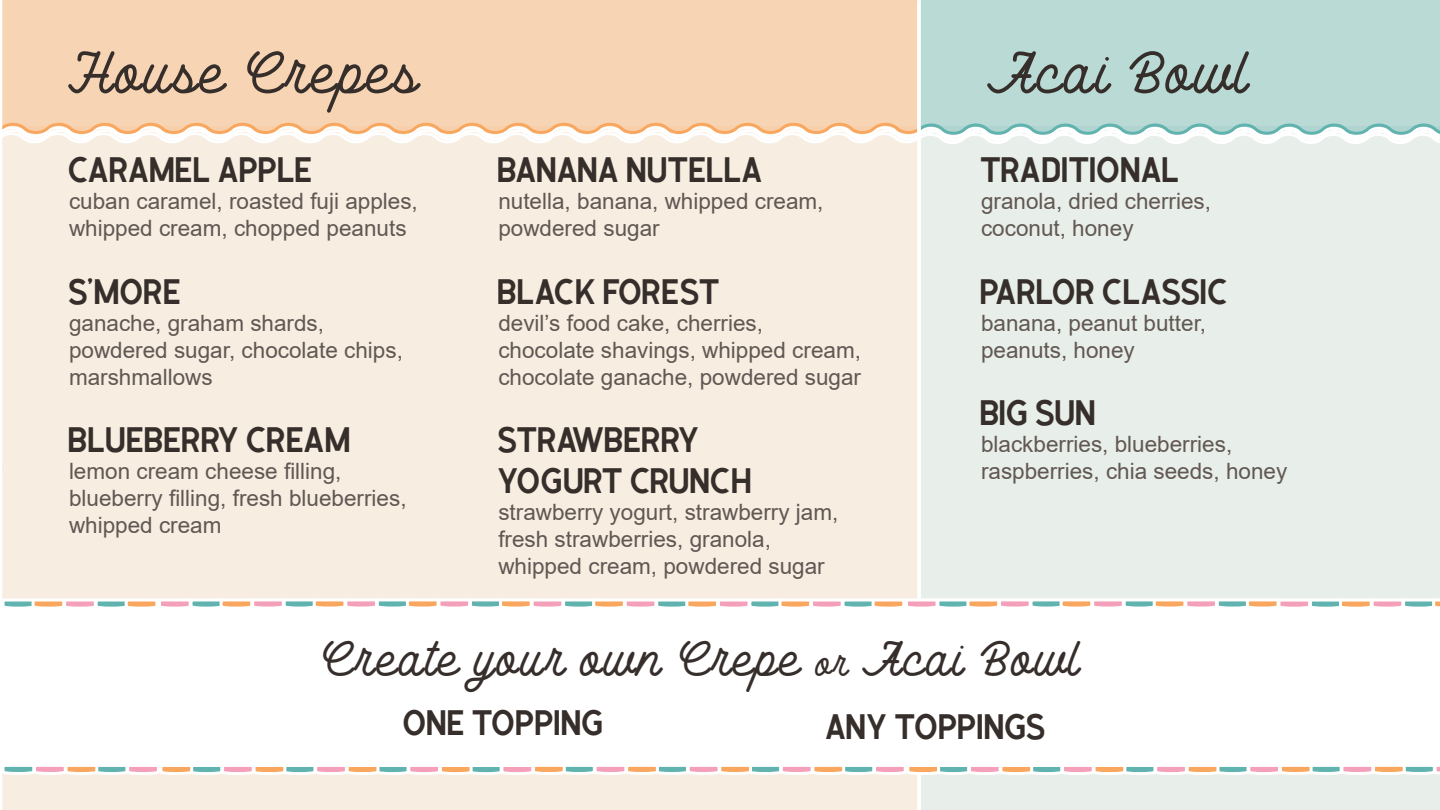
<style>
.page{position:relative;width:1440px;height:810px;background:#fff}
.page>*{position:absolute;margin:0;border:0;box-sizing:border-box;transform-origin:0 0}
.t1{font:54px "Monoline Script";letter-spacing:.05em;color:#362e2b}
.t2{font:45px "Monoline Script";letter-spacing:.05em;color:#362e2b}
.t3{font:33.75px/40.5px "Caligor Sans Clean";letter-spacing:.01em;color:#362e2b}
.t4{font:22.5px/27px "Arial";color:#615753}
.s1{font-size:33.75px}
</style>
<div class="page">
<div style="left:920px;top:127px;width:520px;height:683px;background:#e8eee9"></div>
<div style="left:2px;top:127px;width:917px;height:683px;background:#f7ede1"></div>
<div style="left:2px;top:606px;width:1438px;height:164px;background:#fff"></div>
<div style="left:919px;top:0;width:521px;height:133px;background:#b9dad5"></div>
<div style="left:2px;top:0;width:916px;height:133px;background:#f7d5b4"></div>
<svg style="left:2px;top:119px;width:1438px;height:25px"></svg>
<hr style="left:917px;top:0;width:4px;height:810px;background:#fff">
<svg style="left:2px;top:598px;width:1438px;height:9px;background:#e1d4cc"></svg>
<svg style="left:2px;top:766px;width:1438px;height:9px"></svg>
<p class="t1" style="left:69px;top:40px;width:351px">House Crepes</p>
<p class="t3" style="left:69px;top:149px;width:246px">CARAMEL APPLE</p>
<p class="t4" style="left:69px;top:188px;width:350px">cuban caramel, roasted fuji apples, whipped cream, chopped peanuts</p>
<p class="t3" style="left:69px;top:271px;width:114px">S’MORE</p>
<p class="t4" style="left:69px;top:309px;width:335px">ganache, graham shards, powdered sugar, chocolate chips, marshmallows</p>
<p class="t3" style="left:69px;top:419px;width:284px">BLUEBERRY CREAM</p>
<p class="t4" style="left:69px;top:458px;width:339px">lemon cream cheese filling, blueberry filling, fresh blueberries, whipped cream</p>
<p class="t3" style="left:498px;top:149px;width:267px">BANANA NUTELLA</p>
<p class="t4" style="left:498px;top:188px;width:327px">nutella, banana, whipped cream, powdered sugar</p>
<p class="t3" style="left:498px;top:271px;width:224px">BLACK FOREST</p>
<p class="t4" style="left:498px;top:309px;width:364px">devil’s food cake, cherries, chocolate shavings, whipped cream, chocolate ganache, powdered sugar</p>
<p class="t3" style="left:498px;top:419px;width:256px">STRAWBERRY<br>YOGURT CRUNCH</p>
<p class="t4" style="left:498px;top:498px;width:342px">strawberry yogurt, strawberry jam, fresh strawberries, granola, whipped cream, powdered sugar</p>
<p class="t1" style="left:988px;top:40px;width:261px">Acai Bowl</p>
<p class="t3" style="left:981px;top:149px;width:201px">TRADITIONAL</p>
<p class="t4" style="left:981px;top:188px;width:232px">granola, dried cherries, coconut, honey</p>
<p class="t3" style="left:981px;top:271px;width:249px">PARLOR CLASSIC</p>
<p class="t4" style="left:981px;top:309px;width:227px">banana, peanut butter, peanuts, honey</p>
<p class="t3" style="left:981px;top:392px;width:117px">BIG SUN</p>
<p class="t4" style="left:981px;top:431px;width:308px">blackberries, blueberries, raspberries, chia seeds, honey</p>
<p class="t2" style="left:320px;top:632px;width:761px">Create your own Crepe <span class="s1">or</span> Acai Bowl</p>
<p class="t3" style="left:404px;top:702px;width:202px">ONE TOPPING</p>
<p class="t3" style="left:826px;top:706px;width:222px">ANY TOPPINGS</p>
</div>
